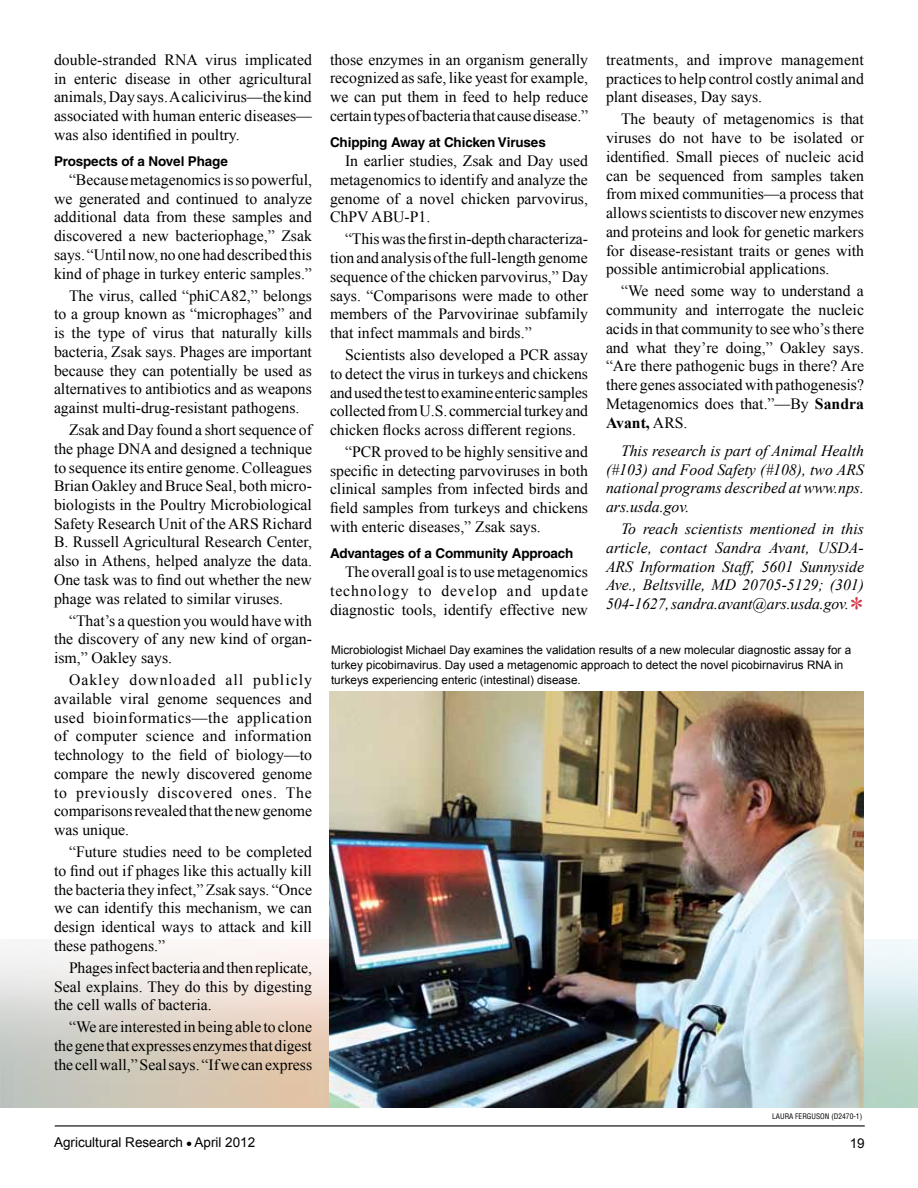
<style>
.page{position:relative;width:918px;height:1188px;background:#fff}
.page>*{position:absolute;margin:0;border:0;box-sizing:border-box;transform-origin:0 0}
.t1{font:15.75px/18.8px "Times New Roman";color:#000;text-align:justify}
.t2{font:italic 15.75px/18.8px "Times New Roman";color:#000;text-align:justify}
.t3{font:700 13.5px "Helvetica";letter-spacing:-.01em;color:#000}
.t4{font:13.5px "Arial";color:#000}
.t5{font:11.7px/14.7px "Arial";color:#000}
.t6{font:condensed 7.5px "Helvetica";color:#000}
.t7{font:6px "Monotype Sorts";color:#000}
.s1{font-weight:700}
.s2{font-style:normal;font-size:30px;color:#d63647}
</style>
<div class="page">
<hr style="left:55px;top:1125px;width:810px;height:1px;background:#000">
<img style="left:0;top:939px;width:918px;height:168px">
<img style="left:330px;top:692px;width:534px;height:415px">
<p class="t1" style="left:54px;top:50px;width:260px">double-stranded RNA virus implicated in enteric disease in other agricultural animals, Day says. A calicivirus—the kind associated with human enteric diseases— was also identified in poultry.</p>
<p class="t3" style="left:54px;top:153px;width:175px">Prospects of a Novel Phage</p>
<p class="t1" style="left:54px;top:170px;width:260px;text-indent:15px">“Because metagenomics is so powerful, we generated and continued to analyze additional data from these samples and discovered a new bacteriophage,” Zsak says. “Until now, no one had described this kind of phage in turkey enteric samples.”</p>
<p class="t1" style="left:54px;top:286px;width:260px;text-indent:15px">The virus, called “phiCA82,” belongs to a group known as “microphages” and is the type of virus that naturally kills bacteria, Zsak says. Phages are important because they can potentially be used as alternatives to antibiotics and as weapons against multi-drug-resistant pathogens.</p>
<p class="t1" style="left:54px;top:420px;width:260px;text-indent:15px">Zsak and Day found a short sequence of the phage DNA and designed a technique to sequence its entire genome. Colleagues Brian Oakley and Bruce Seal, both micro&shy;biologists in the Poultry Microbiological Safety Research Unit of the ARS Richard B. Russell Agricultural Research Center, also in Athens, helped analyze the data.<br>One task was to find out whether the new phage was related to similar viruses.</p>
<p class="t1" style="left:54px;top:611px;width:260px;text-indent:15px">“That’s a question you would have with the discovery of any new kind of organ&shy;ism,” Oakley says.</p>
<p class="t1" style="left:54px;top:670px;width:260px;text-indent:15px">Oakley downloaded all publicly available viral genome sequences and used bioinformatics—the application of computer science and information technology to the field of biology—to compare the newly discovered genome to previously discovered ones. The comparisons revealed that the new genome was unique.</p>
<p class="t1" style="left:54px;top:842px;width:260px;text-indent:15px">“Future studies need to be completed to find out if phages like this actually kill the bacteria they infect,” Zsak says. “Once we can identify this mechanism, we can design identical ways to attack and kill these pathogens.”</p>
<p class="t1" style="left:54px;top:958px;width:260px;text-indent:15px">Phages infect bacteria and then replicate, Seal explains. They do this by digesting the cell walls of bacteria.</p>
<p class="t1" style="left:54px;top:1017px;width:260px;text-indent:15px">“We are interested in being able to clone the gene that expresses enzymes that digest the cell wall,” Seal says. “If we can express</p>
<p class="t1" style="left:330px;top:50px;width:260px">those enzymes in an organism generally recognized as safe, like yeast for example, we can put them in feed to help reduce certain types of bacteria that cause disease.”</p>
<p class="t3" style="left:330px;top:134px;width:217px">Chipping Away at Chicken Viruses</p>
<p class="t1" style="left:330px;top:151px;width:260px;text-indent:15px">In earlier studies, Zsak and Day used metagenomics to identify and analyze the genome of a novel chicken parvovirus, ChPV ABU-P1.</p>
<p class="t1" style="left:330px;top:229px;width:260px;text-indent:15px">“This was the first in-depth characteriza&shy;tion and analysis of the full-length genome sequence of the chicken parvovirus,” Day says. “Comparisons were made to other members of the Parvovirinae subfamily that infect mammals and birds.”</p>
<p class="t1" style="left:330px;top:345px;width:260px;text-indent:15px">Scientists also developed a PCR assay to detect the virus in turkeys and chickens and used the test to examine enteric samples collected from U.S. commercial turkey and chicken flocks across different regions.</p>
<p class="t1" style="left:330px;top:442px;width:260px;text-indent:15px">“PCR proved to be highly sensitive and specific in detecting parvoviruses in both clinical samples from infected birds and field samples from turkeys and chickens with enteric diseases,” Zsak says.</p>
<p class="t3" style="left:330px;top:545px;width:245px">Advantages of a Community Approach</p>
<p class="t1" style="left:330px;top:562px;width:260px;text-indent:15px">The overall goal is to use metagenomics technology to develop and update diagnostic tools, identify effective new</p>
<p class="t1" style="left:606px;top:50px;width:260px">treatments, and improve management practices to help control costly animal and plant diseases, Day says.</p>
<p class="t1" style="left:606px;top:109px;width:260px;text-indent:15px">The beauty of metagenomics is that viruses do not have to be isolated or identified. Small pieces of nucleic acid can be sequenced from samples taken from mixed communities—a process that allows scientists to discover new enzymes and proteins and look for genetic markers for disease-resistant traits or genes with possible antimicrobial applications.</p>
<p class="t1" style="left:606px;top:281px;width:260px;text-indent:15px">“We need some way to understand a community and interrogate the nucleic acids in that community to see who’s there and what they’re doing,” Oakley says. “Are there pathogenic bugs in there? Are there genes associated with pathogenesis?<br>Metagenomics does that.”—By <span class="s1">Sandra Avant,</span> ARS.</p>
<p class="t2" style="left:606px;top:441px;width:260px;text-indent:15px">This research is part of Animal Health (#103) and Food Safety (#108), two ARS national programs described at www.nps. ars.usda.gov.</p>
<p class="t2" style="left:606px;top:519px;width:260px;text-indent:15px">To reach scientists mentioned in this article, contact Sandra Avant, USDA-ARS Information Staff, 5601 Sunnyside Ave., Beltsville, MD 20705-5129; (301)<br>504-1627, sandra.avant@ars.usda.gov.<span class="s2">*</span></p>
<p class="t5" style="left:331px;top:643px;width:522px">Microbiologist Michael Day examines the validation results of a new molecular diagnostic assay for a turkey picobirnavirus. Day used a metagenomic approach to detect the novel picobirnavirus RNA in turkeys experiencing enteric (intestinal) disease.</p>
<p class="t6" style="left:772px;top:1111px;width:10px">LAURA</p>
<p class="t6" style="left:795px;top:1111px;width:68px">FERGUSON (D2470-1)</p>
<p class="t4" style="left:54px;top:1133px;width:131px">Agricultural Research</p>
<p class="t7" style="left:187px;top:1141px;width:6px">l</p>
<p class="t4" style="left:195px;top:1133px;width:62px">April 2012</p>
<p class="t4" style="left:850px;top:1134px;width:17px">19</p>
</div>
